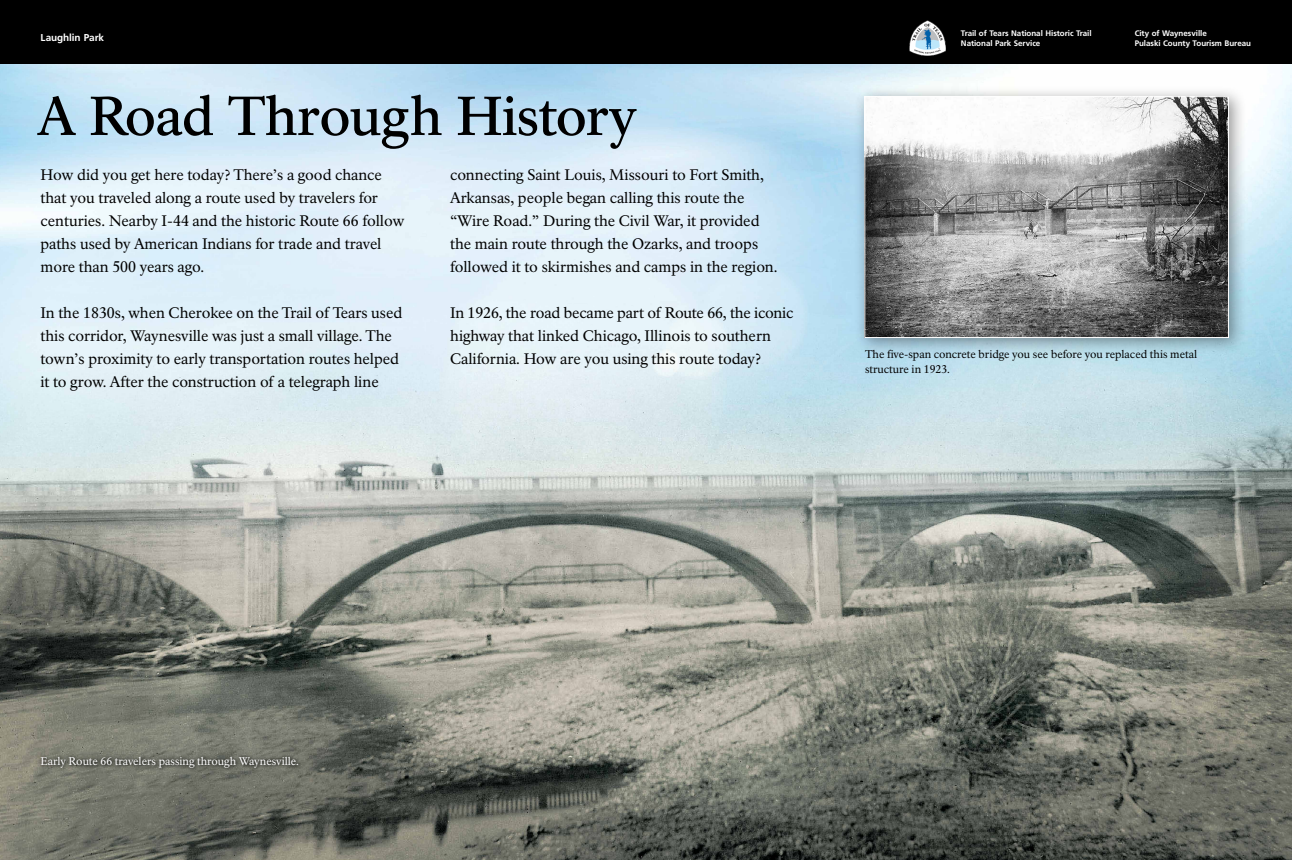
<style>
.page{position:relative;width:1292px;height:860px;background:#fff}
.page>*{position:absolute;margin:0;border:0;box-sizing:border-box;transform-origin:0 0}
.t1{font:500 54px "NPS Rawlinson OT";letter-spacing:-.025em;color:#000}
.t2{font:15px/23px "NPS Rawlinson OT";letter-spacing:-.005em;color:#000}
.t3{font:11px/15px "NPS Rawlinson OT";letter-spacing:-.005em;color:#000}
.t4{font:11px "NPS Rawlinson OT";letter-spacing:-.005em;color:#fff}
.t5{font:700 10px "Frutiger";letter-spacing:-.01em;color:#fff}
.t6{font:700 8px/10px "Frutiger LT Std";letter-spacing:-.005em;color:#fff}
</style>
<div class="page">
<img style="left:0;top:63px;width:1292px;height:797px">
<div style="left:0;top:0;width:1292px;height:63px;background:#000"></div>
<div style="left:853px;top:85px;width:393px;height:271px;background:#000;opacity:.4"></div>
<img style="left:866px;top:98px;width:360px;height:238px">
<div style="left:864px;top:96px;width:364px;height:242px;border:1px solid #fff"></div>
<img style="left:909px;top:20px;width:36px;height:35px">
<div style="left:36px;top:750px;width:268px;height:23px;background:#000;opacity:.75"></div>
<p class="t5" style="left:40px;top:31px;width:65px">Laughlin Park</p>
<p class="t6" style="left:1134px;top:28px;width:118px">City of Waynesville<br>Pulaski County Tourism Bureau</p>
<p class="t6" style="left:961px;top:28px;width:132px">Trail of Tears National Historic Trail<br>National Park Service</p>
<h1 class="t1" style="left:37px;top:83px;width:601px">A Road Through History</h1>
<p class="t2" style="left:40px;top:163px;width:365px">How did you get here today? There’s a good chance that you traveled along a route used by travelers for centuries. Nearby I-44 and the historic Route 66 follow paths used by American Indians for trade and travel more than 500 years ago.</p>
<p class="t2" style="left:40px;top:301px;width:363px">In the 1830s, when Cherokee on the Trail of Tears used this corridor, Waynesville was just a small village. The town’s proximity to early transportation routes helped it to grow. After the construction of a telegraph line</p>
<p class="t2" style="left:450px;top:163px;width:329px">connecting Saint Louis, Missouri to Fort Smith, Arkansas, people began calling this route the “Wire Road.” During the Civil War, it provided the main route through the Ozarks, and troops followed it to skirmishes and camps in the region.</p>
<p class="t2" style="left:450px;top:301px;width:345px">In 1926, the road became part of Route 66, the iconic highway that linked Chicago, Illinois to southern<br>California. How are you using this route today?</p>
<p class="t3" style="left:865px;top:346px;width:333px">The five-span concrete bridge you see before you replaced this metal structure in 1923.</p>
<p class="t4" style="left:40px;top:754px;width:260px">Early Route 66 travelers passing through Waynesville.</p>
</div>
